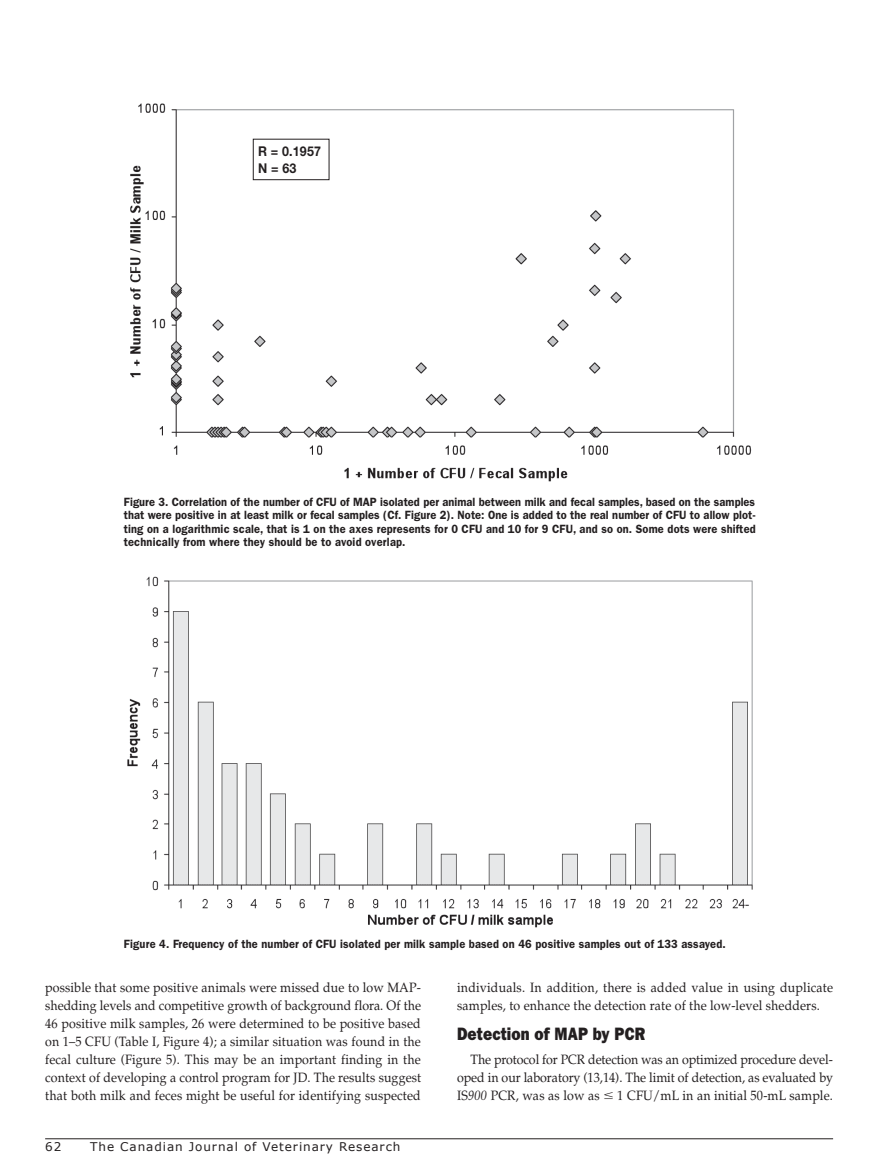
<style>
.page{position:relative;width:878px;height:1175px;background:#fff}
.page>*{position:absolute;margin:0;border:0;box-sizing:border-box;transform-origin:0 0}
.t1{font:800 18px "Franklin Gothic";letter-spacing:.005em;color:#231f20;scale:.85 1}
.t2{font:13.5px/18px "Palatino";letter-spacing:.01em;color:#231f20;text-align:justify;scale:.92 1}
.t3{font:700 13.5px/16.5px "Helvetica Neue";letter-spacing:.015em;color:#231f20;scale:.92 1}
.t4{font:600 12px/13.5px "Franklin Gothic";letter-spacing:.015em;color:#231f20;text-align:justify;scale:.92 1}
.t5{font:12px "Verdana";letter-spacing:.075em;color:#231f20}
.s1{font-style:italic}
.s2{font-family:"Mathematical Pi One"}
</style>
<div class="page">
<hr style="left:45px;top:1138px;width:788px;height:1px;background:#231f20">
<img style="left:127px;top:576px;width:626px;height:352px">
<img style="left:130px;top:103px;width:622px;height:379px">
<div style="left:253px;top:139px;width:76px;height:41px;border:1px solid #231f20"></div>
<p class="t3" style="left:258px;top:143px;width:70px">R = 0.1957<br>N = 63</p>
<p class="t4" style="left:124px;top:495px;width:688px">Figure 3. Correlation of the number of CFU of MAP isolated per animal between milk and fecal samples, based on the samples that were positive in at least milk or fecal samples (Cf. Figure 2). Note: One is added to the real number of CFU to allow plot&shy;ting on a logarithmic scale, that is 1 on the axes represents for 0 CFU and 10 for 9 CFU, and so on. Some dots were shifted technically from where they should be to avoid overlap.</p>
<p class="t4" style="left:124px;top:937px;width:656px">Figure 4. Frequency of the number of CFU isolated per milk sample based on 46 positive samples out of 133 assayed.</p>
<p class="t2" style="left:45px;top:978px;width:410px">possible that some positive animals were missed due to low MAP&shy;shedding levels and competitive growth of background flora. Of the 46 positive milk samples, 26 were determined to be positive based on 1–5 CFU (Table I, Figure 4); a similar situation was found in the fecal culture (Figure 5). This may be an important finding in the context of developing a control program for JD. The results suggest that both milk and feces might be useful for identifying suspected</p>
<p class="t2" style="left:457px;top:978px;width:410px">individuals. In addition, there is added value in using duplicate samples, to enhance the detection rate of the low-level shedders.</p>
<h1 class="t1" style="left:457px;top:1023px;width:223px">Detection of MAP by PCR</h1>
<p class="t2" style="left:457px;top:1050px;width:410px;text-indent:14px">The protocol for PCR detection was an optimized procedure devel&shy;oped in our laboratory (13,14). The limit of detection, as evaluated by IS<span class="s1">900</span> PCR, was as low as <span class="s2">#</span> 1 CFU/mL in an initial 50-mL sample.</p>
<p class="t5" style="left:45px;top:1139px;width:18px">62</p>
<p class="t5" style="left:90px;top:1139px;width:312px">The Canadian Journal of Veterinary Research</p>
</div>
